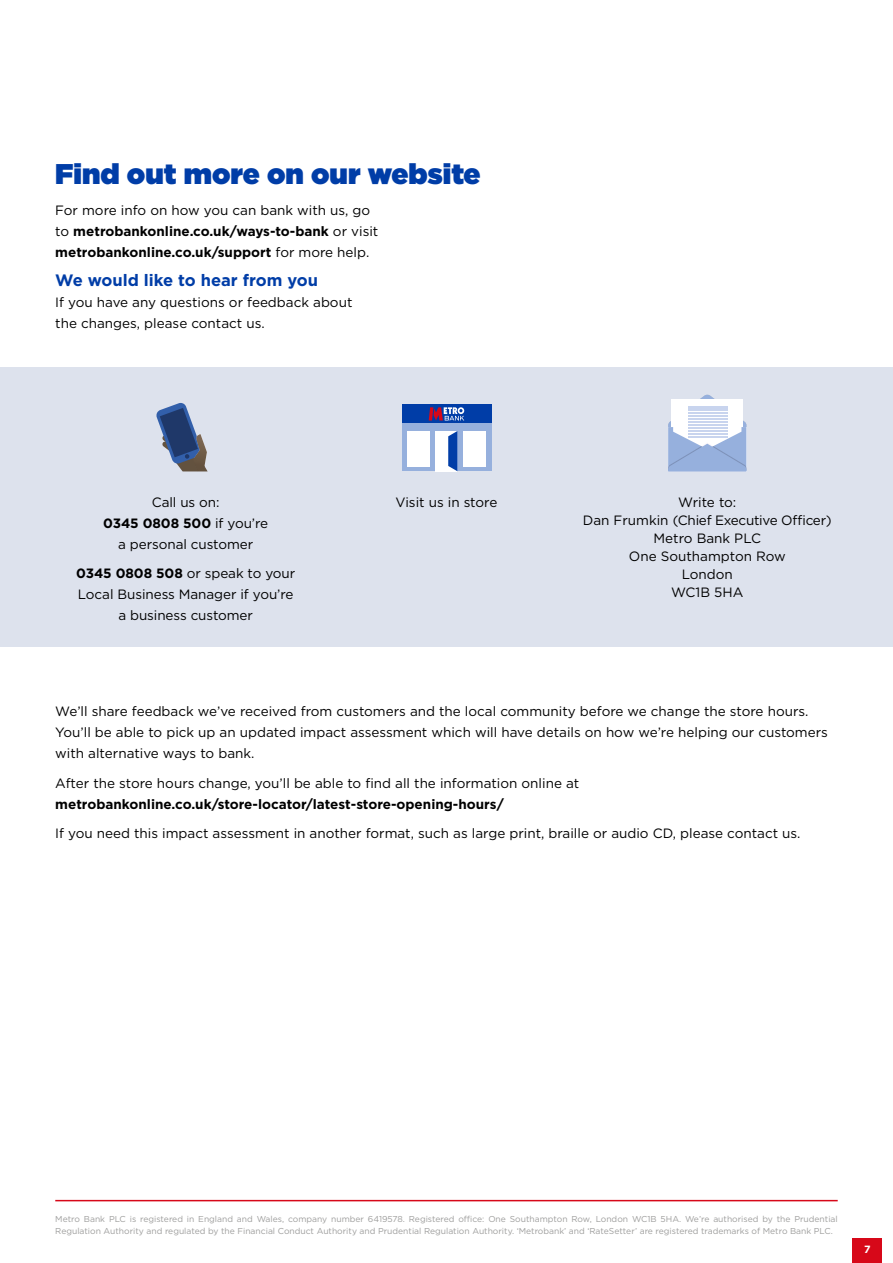
<style>
.page{position:relative;width:893px;height:1263px;background:#fff}
.page>*{position:absolute;margin:0;border:0;box-sizing:border-box;transform-origin:0 0}
.t1{font:900 28.5px "Gotham";color:#003da7}
.t2{font:700 16.5px "Gotham";color:#003da7}
.t3{font:13.5px/21px "Gotham";color:#000;text-align:center}
.t4{font:700 13.5px/21px "Gotham";color:#000}
.t5{font:700 10.5px "Gotham";color:#fff}
.t6{font:8.55px/12px "Gotham";color:#9d9d9c}
.s1{font-weight:400}
.s2{font-weight:700}
</style>
<div class="page">
<div style="left:853px;top:1238px;width:29px;height:25px;background:#d70819"></div>
<hr style="left:55px;top:1200px;width:783px;height:1px;background:#d70819">
<div style="left:0;top:368px;width:893px;height:279px;background:#dde2ed"></div>
<svg style="left:156px;top:403px;width:52px;height:68px"></svg>
<img style="left:193px;top:434px;width:14px;height:37px">
<svg style="left:668px;top:394px;width:78px;height:77px;background:#c5d3eb"></svg>
<hr style="left:688px;top:407px;width:39px;height:4px;background:#c8d4ee">
<hr style="left:688px;top:412px;width:39px;height:2px;background:#c8d4ee">
<hr style="left:688px;top:415px;width:39px;height:2px;background:#c8d4ee">
<hr style="left:688px;top:418px;width:39px;height:2px;background:#c8d4ee">
<hr style="left:688px;top:421px;width:39px;height:2px;background:#c8d4ee">
<hr style="left:688px;top:424px;width:39px;height:1px;background:#c8d4ee">
<hr style="left:688px;top:427px;width:39px;height:1px;background:#c8d4ee">
<hr style="left:688px;top:430px;width:39px;height:1px;background:#c8d4ee">
<hr style="left:688px;top:433px;width:39px;height:1px;background:#c8d4ee">
<hr style="left:688px;top:436px;width:39px;height:1px;background:#c8d4ee">
<div style="left:402px;top:416px;width:89px;height:55px;background:#96b0dd"></div>
<div style="left:407px;top:431px;width:23px;height:35px;background:#fff"></div>
<div style="left:463px;top:431px;width:23px;height:35px;background:#fff"></div>
<div style="left:402px;top:405px;width:89px;height:18px;background:#003da7"></div>
<svg style="left:429px;top:407px;width:35px;height:13px"></svg>
<div style="left:436px;top:431px;width:21px;height:40px;background:#fff"></div>
<svg style="left:448px;top:431px;width:9px;height:40px"></svg>
<h1 class="t1" style="left:55px;top:154px;width:427px">Find out more on our website</h1>
<p class="t4" style="left:55px;top:199px;width:325px"><span class="s1">For more info on how you can bank with us, go to</span> metrobankonline.co.uk/ways-to-bank <span class="s1">or visit </span>metrobankonline.co.uk/support <span class="s1">for more help.</span></p>
<p class="t2" style="left:55px;top:269px;width:264px">We would like to hear from you</p>
<p class="t3" style="left:55px;top:292px;width:299px;text-align:left">If you have any questions or feedback about the changes, please contact us.</p>
<p class="t3" style="left:103px;top:491px;width:167px">Call us on:<br><span class="s2">0345 0808 500</span> if you’re a personal customer</p>
<p class="t3" style="left:76px;top:563px;width:221px"><span class="s2">0345 0808 508</span> or speak to your<br>Local Business Manager if you’re a business customer</p>
<p class="t3" style="left:396px;top:491px;width:103px">Visit us in store</p>
<p class="t3" style="left:583px;top:492px;width:250px;line-height:18px">Write to:<br>Dan Frumkin (Chief Executive Officer)<br>Metro Bank PLC<br>One Southampton Row<br>London<br>WC1B 5HA</p>
<p class="t3" style="left:55px;top:700px;width:774px;text-align:left">We’ll share feedback we’ve received from customers and the local community before we change the store hours.<br>You’ll be able to pick up an updated impact assessment which will have details on how we’re helping our customers with alternative ways to bank.</p>
<p class="t3" style="left:55px;top:772px;width:525px">After the store hours change, you’ll be able to find all the information online at</p>
<p class="t4" style="left:55px;top:793px;width:450px">metrobankonline.co.uk/store-locator/latest-store-opening-hours/</p>
<p class="t3" style="left:55px;top:822px;width:747px">If you need this impact assessment in another format, such as large print, braille or audio CD, please contact us.</p>
<p class="t6" style="left:55px;top:1213px;width:784px">Metro Bank PLC is registered in England and Wales, company number 6419578. Registered office: One Southampton Row, London WC1B 5HA. We’re authorised by the Prudential<br>Regulation Authority and regulated by the Financial Conduct Authority and Prudential Regulation Authority. ‘Metrobank’ and ‘RateSetter’ are registered trademarks of Metro Bank PLC.</p>
<p class="t5" style="left:864px;top:1242px;width:8px">7</p>
</div>
